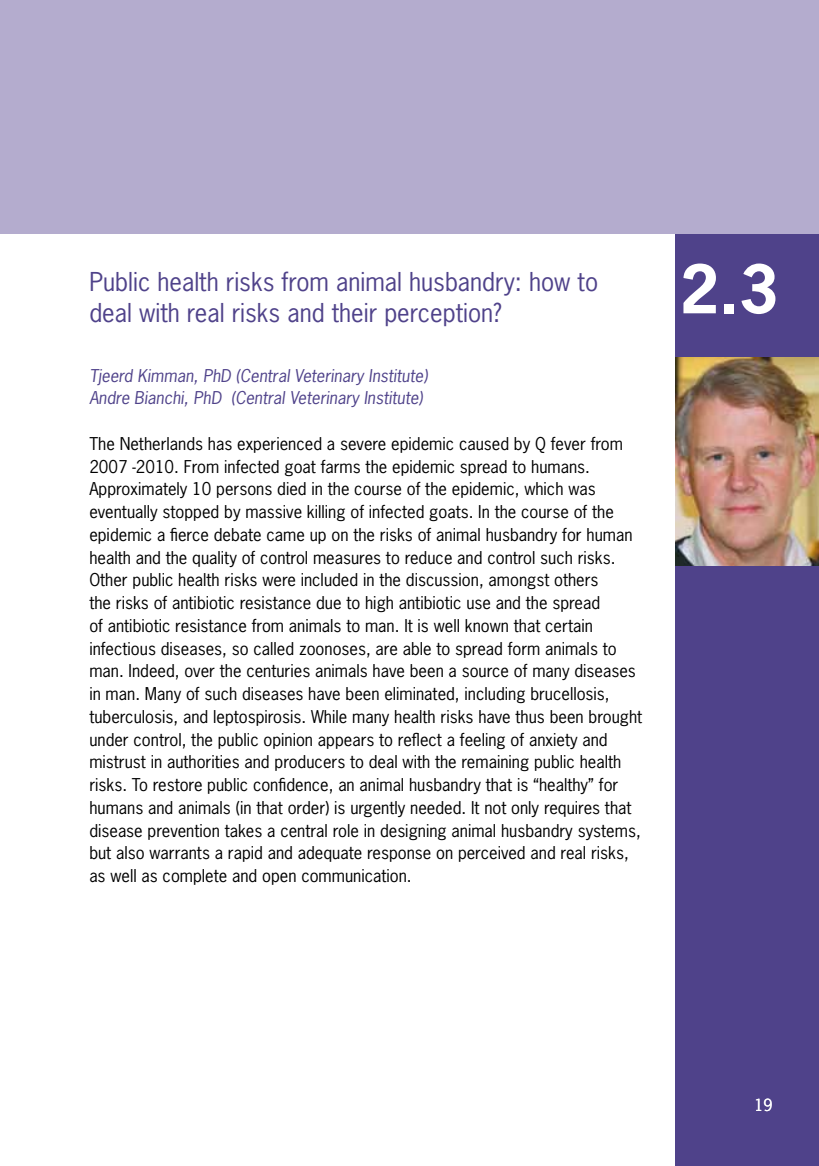
<style>
.page{position:relative;width:819px;height:1166px;background:#fff}
.page>*{position:absolute;margin:0;border:0;box-sizing:border-box;transform-origin:0 0}
.t1{font:700 63px "News Gothic Std";color:#fff}
.t2{font:24.5px/31.5px "News Gothic Std";color:#4f428a}
.t3{font:16.62px/22.8px "News Gothic Std";color:#000}
.t4{font:italic 16.62px/22.8px "News Gothic Std";color:#4f428a}
.t5{font:15.75px "News Gothic Std";color:#fff}
</style>
<div class="page">
<div style="left:675px;top:234px;width:144px;height:932px;background:#4f428a"></div>
<div style="left:0;top:0;width:819px;height:234px;background:#b4acce"></div>
<img style="left:675px;top:357px;width:144px;height:209px">
<h2 class="t2" style="left:89px;top:265px;width:510px">Public health risks from animal husbandry: how to deal with real risks and their perception?</h2>
<p class="t4" style="left:89px;top:364px;width:340px">Tjeerd Kimman, PhD (Central Veterinary Institute)<br>Andre Bianchi, PhD (Central Veterinary Institute)</p>
<p class="t3" style="left:89px;top:432px;width:554px">The Netherlands has experienced a severe epidemic caused by Q fever from 2007 -2010. From infected goat farms the epidemic spread to humans.<br>Approximately 10 persons died in the course of the epidemic, which was eventually stopped by massive killing of infected goats. In the course of the epidemic a fierce debate came up on the risks of animal husbandry for human health and the quality of control measures to reduce and control such risks.<br>Other public health risks were included in the discussion, amongst others<br>the risks of antibiotic resistance due to high antibiotic use and the spread<br>of antibiotic resistance from animals to man. It is well known that certain infectious diseases, so called zoonoses, are able to spread form animals to man. Indeed, over the centuries animals have been a source of many diseases in man. Many of such diseases have been eliminated, including brucellosis, tuberculosis, and leptospirosis. While many health risks have thus been brought under control, the public opinion appears to reflect a feeling of anxiety and mistrust in authorities and producers to deal with the remaining public health risks. To restore public confidence, an animal husbandry that is “healthy” for humans and animals (in that order) is urgently needed. It not only requires that disease prevention takes a central role in designing animal husbandry systems, but also warrants a rapid and adequate response on perceived and real risks, as well as complete and open communication.</p>
<h1 class="t1" style="left:680px;top:248px;width:99px">2.3</h1>
<p class="t5" style="left:754px;top:1095px;width:20px">19</p>
</div>
